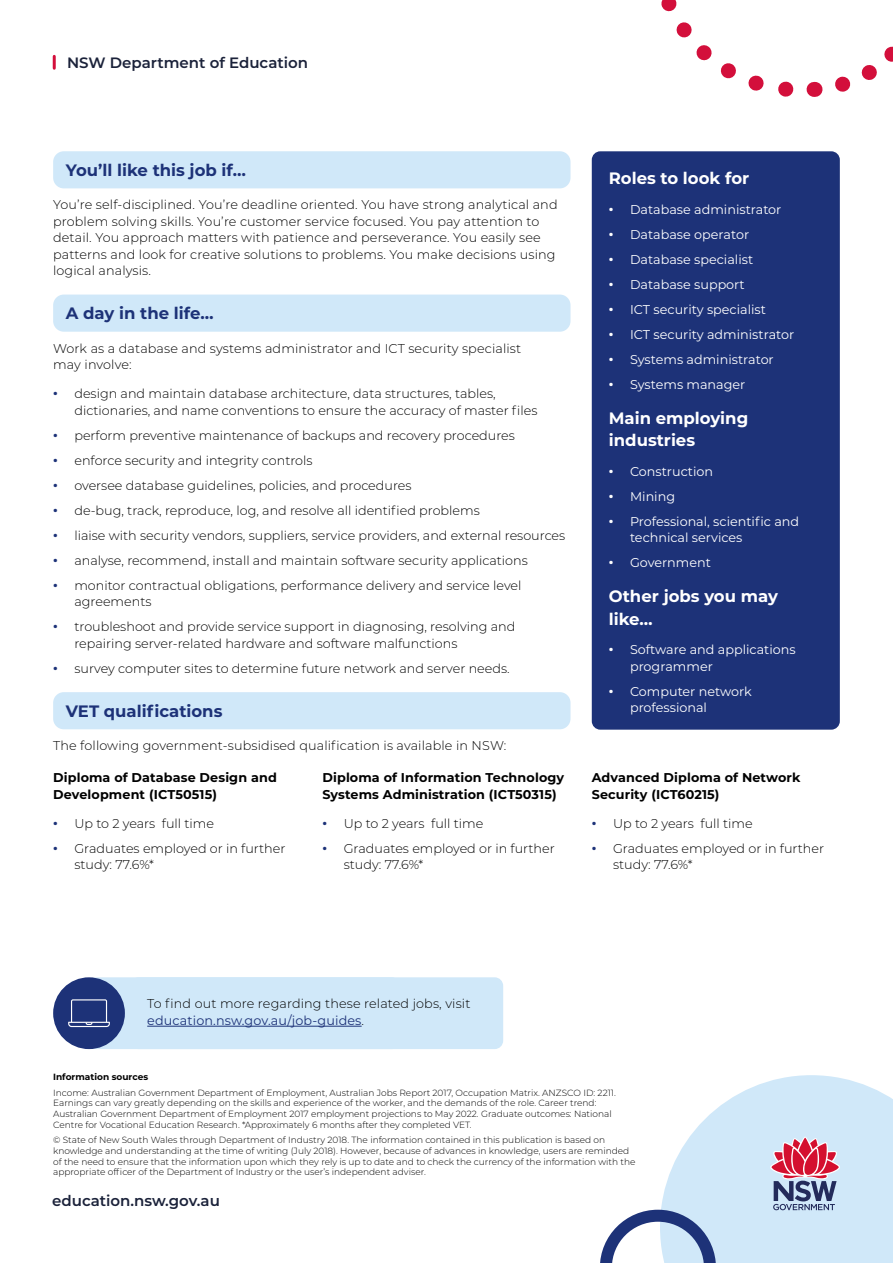
<style>
.page{position:relative;width:893px;height:1263px;background:#fff}
.page>*{position:absolute;margin:0;border:0;box-sizing:border-box;transform-origin:0 0}
.Body_Heading{font:700 16.5px/22.5px "Montserrat";color:#fff}
.Body_Heading_Boxed{font:700 16.5px "Montserrat";color:#1d3278}
.t1{font:600 15px "Montserrat";color:#1b223a}
.Body_2{font:300 12.75px/16.5px "Montserrat";color:#000}
.t2{font:12.75px/16.5px "Montserrat";color:#fff}
.Body_2-2{font:700 12.75px/16.5px "Montserrat";letter-spacing:.01em;color:#000}
.t3{font:900 12.75px "Montserrat";color:#1d3278}
.t4{font:900 12.75px "Montserrat";color:#fff}
.Reference{font:300 9px/10.8px "Montserrat";color:#000}
.Reference-2{font:700 9px "Montserrat";color:#000}
.s1{font-weight:400;color:#1d3278}
</style>
<div class="page">
<svg style="left:600px;top:1075px;width:293px;height:188px"></svg>
<div style="left:88px;top:977px;width:312px;height:72px;background:#d0e8f9;border-radius:9px"></div>
<div style="left:130px;top:977px;width:373px;height:72px;background:#d0e8f9;border-radius:9px"></div>
<hr style="left:147px;top:1026px;width:215px;height:1px;background:#1d3278">
<div style="left:53px;top:977px;width:72px;height:72px;background:#1d3278;border-radius:50%"></div>
<svg style="left:68px;top:999px;width:42px;height:28px"></svg>
<div style="left:53px;top:151px;width:517px;height:37px;background:#d0e8f9;border-radius:11px"></div>
<div style="left:53px;top:295px;width:517px;height:37px;background:#d0e8f9;border-radius:11px"></div>
<div style="left:53px;top:692px;width:517px;height:37px;background:#d0e8f9;border-radius:11px"></div>
<div style="left:592px;top:151px;width:248px;height:579px;background:#1d3278;border-radius:9px"></div>
<svg style="left:661px;top:0;width:232px;height:97px"></svg>
<svg style="left:53px;top:56px;width:3px;height:12px"></svg>
<p class="t1" style="left:67px;top:52px;width:243px">NSW Department of Education</p>
<h2 class="Body_Heading_Boxed" style="left:66px;top:158px;width:182px">You’ll like this job if…</h2>
<p class="Body_2" style="left:53px;top:196px;width:506px">You’re self-disciplined. You’re deadline oriented. You have strong analytical and problem solving skills. You’re customer service focused. You pay attention to detail. You approach matters with patience and perseverance. You easily see patterns and look for creative solutions to problems. You make decisions using logical analysis.</p>
<h2 class="Body_Heading_Boxed" style="left:66px;top:301px;width:149px">A day in the life…</h2>
<p class="Body_2" style="left:53px;top:339px;width:470px">Work as a database and systems administrator and ICT security specialist may involve:</p>
<p class="t3" style="left:53px;top:384px;width:6px">∙</p>
<p class="Body_2" style="left:74px;top:385px;width:465px">design and maintain database architecture, data structures, tables, dictionaries, and name conventions to ensure the accuracy of master files</p>
<p class="t3" style="left:53px;top:426px;width:6px">∙</p>
<p class="Body_2" style="left:74px;top:427px;width:442px">perform preventive maintenance of backups and recovery procedures</p>
<p class="t3" style="left:53px;top:451px;width:6px">∙</p>
<p class="Body_2" style="left:74px;top:452px;width:240px">enforce security and integrity controls</p>
<p class="t3" style="left:53px;top:476px;width:6px">∙</p>
<p class="Body_2" style="left:74px;top:477px;width:339px">oversee database guidelines, policies, and procedures</p>
<p class="t3" style="left:53px;top:501px;width:6px">∙</p>
<p class="Body_2" style="left:74px;top:502px;width:407px">de-bug, track, reproduce, log, and resolve all identified problems</p>
<p class="t3" style="left:53px;top:526px;width:6px">∙</p>
<p class="Body_2" style="left:74px;top:527px;width:492px">liaise with security vendors, suppliers, service providers, and external resources</p>
<p class="t3" style="left:53px;top:551px;width:6px">∙</p>
<p class="Body_2" style="left:74px;top:552px;width:455px">analyse, recommend, install and maintain software security applications</p>
<p class="t3" style="left:53px;top:576px;width:6px">∙</p>
<p class="Body_2" style="left:74px;top:577px;width:449px">monitor contractual obligations, performance delivery and service level agreements</p>
<p class="t3" style="left:53px;top:617px;width:6px">∙</p>
<p class="Body_2" style="left:74px;top:618px;width:442px">troubleshoot and provide service support in diagnosing, resolving and repairing server-related hardware and software malfunctions</p>
<p class="t3" style="left:53px;top:659px;width:6px">∙</p>
<p class="Body_2" style="left:74px;top:660px;width:437px">survey computer sites to determine future network and server needs.</p>
<h2 class="Body_Heading_Boxed" style="left:66px;top:699px;width:158px">VET qualifications</h2>
<p class="Body_2" style="left:53px;top:737px;width:455px">The following government-subsidised qualification is available in NSW:</p>
<p class="Body_2-2" style="left:53px;top:769px;width:225px">Diploma of Database Design and<br>Development (ICT50515)</p>
<p class="t3" style="left:53px;top:814px;width:6px">∙</p>
<p class="Body_2" style="left:74px;top:815px;width:141px">Up to 2 years full time</p>
<p class="t3" style="left:53px;top:839px;width:6px">∙</p>
<p class="Body_2" style="left:74px;top:840px;width:213px">Graduates employed or in further study: 77.6%*</p>
<p class="Body_2-2" style="left:322px;top:769px;width:243px">Diploma of Information Technology<br>Systems Administration (ICT50315)</p>
<p class="t3" style="left:322px;top:814px;width:6px">∙</p>
<p class="Body_2" style="left:344px;top:815px;width:141px">Up to 2 years full time</p>
<p class="t3" style="left:322px;top:839px;width:6px">∙</p>
<p class="Body_2" style="left:344px;top:840px;width:213px">Graduates employed or in further study: 77.6%*</p>
<h2 class="Body_Heading" style="left:609px;top:166px;width:142px">Roles to look for</h2>
<p class="t4" style="left:609px;top:199px;width:6px">∙</p>
<p class="t2" style="left:630px;top:200px;width:153px">Database administrator</p>
<p class="t4" style="left:609px;top:224px;width:6px">∙</p>
<p class="t2" style="left:630px;top:225px;width:121px">Database operator</p>
<p class="t4" style="left:609px;top:249px;width:6px">∙</p>
<p class="t2" style="left:630px;top:250px;width:125px">Database specialist</p>
<p class="t4" style="left:609px;top:274px;width:6px">∙</p>
<p class="t2" style="left:630px;top:275px;width:116px">Database support</p>
<p class="t4" style="left:609px;top:299px;width:6px">∙</p>
<p class="t2" style="left:630px;top:300px;width:137px">ICT security specialist</p>
<p class="t4" style="left:609px;top:324px;width:6px">∙</p>
<p class="t2" style="left:630px;top:325px;width:166px">ICT security administrator</p>
<p class="t4" style="left:609px;top:349px;width:6px">∙</p>
<p class="t2" style="left:630px;top:350px;width:145px">Systems administrator</p>
<p class="t4" style="left:609px;top:374px;width:6px">∙</p>
<p class="t2" style="left:630px;top:375px;width:117px">Systems manager</p>
<h2 class="Body_Heading" style="left:609px;top:406px;width:141px">Main employing industries</h2>
<p class="t4" style="left:609px;top:461px;width:6px">∙</p>
<p class="t2" style="left:630px;top:462px;width:85px">Construction</p>
<p class="t4" style="left:609px;top:486px;width:6px">∙</p>
<p class="t2" style="left:630px;top:487px;width:47px">Mining</p>
<p class="t4" style="left:609px;top:511px;width:6px">∙</p>
<p class="t2" style="left:630px;top:512px;width:171px">Professional, scientific and technical services</p>
<p class="t4" style="left:609px;top:553px;width:6px">∙</p>
<p class="t2" style="left:630px;top:554px;width:82px">Government</p>
<h2 class="Body_Heading" style="left:609px;top:584px;width:171px">Other jobs you may like…</h2>
<p class="t4" style="left:609px;top:640px;width:6px">∙</p>
<p class="t2" style="left:630px;top:641px;width:167px">Software and applications programmer</p>
<p class="t4" style="left:609px;top:682px;width:6px">∙</p>
<p class="t2" style="left:630px;top:682px;width:123px">Computer network professional</p>
<p class="Body_2-2" style="left:592px;top:769px;width:210px">Advanced Diploma of Network<br>Security (ICT60215)</p>
<p class="t3" style="left:592px;top:814px;width:6px">∙</p>
<p class="Body_2" style="left:613px;top:815px;width:141px">Up to 2 years full time</p>
<p class="t3" style="left:592px;top:839px;width:6px">∙</p>
<p class="Body_2" style="left:613px;top:840px;width:213px">Graduates employed or in further study: 77.6%*</p>
<p class="Body_2" style="left:147px;top:995px;width:325px">To find out more regarding these related jobs, visit <span class="s1">education.nsw.gov.au/job-guides</span>.</p>
<p class="Reference-2" style="left:53px;top:1071px;width:96px">Information sources</p>
<p class="Reference" style="left:53px;top:1086px;width:564px">Income: Australian Government Department of Employment, Australian Jobs Report 2017, Occupation Matrix. ANZSCO ID: 2211.<br>Earnings can vary greatly depending on the skills and experience of the worker, and the demands of the role. Career trend:<br>Australian Government Department of Employment 2017 employment projections to May 2022. Graduate outcomes: National Centre for Vocational Education Research. *Approximately 6 months after they completed VET.</p>
<p class="Reference" style="left:53px;top:1134px;width:584px">© State of New South Wales through Department of Industry 2018. The information contained in this publication is based on knowledge and understanding at the time of writing (July 2018). However, because of advances in knowledge, users are reminded of the need to ensure that the information upon which they rely is up to date and to check the currency of the information with the appropriate officer of the Department of Industry or the user’s independent adviser.</p>
<p class="t1" style="left:52px;top:1190px;width:169px">education.nsw.gov.au</p>
</div>
